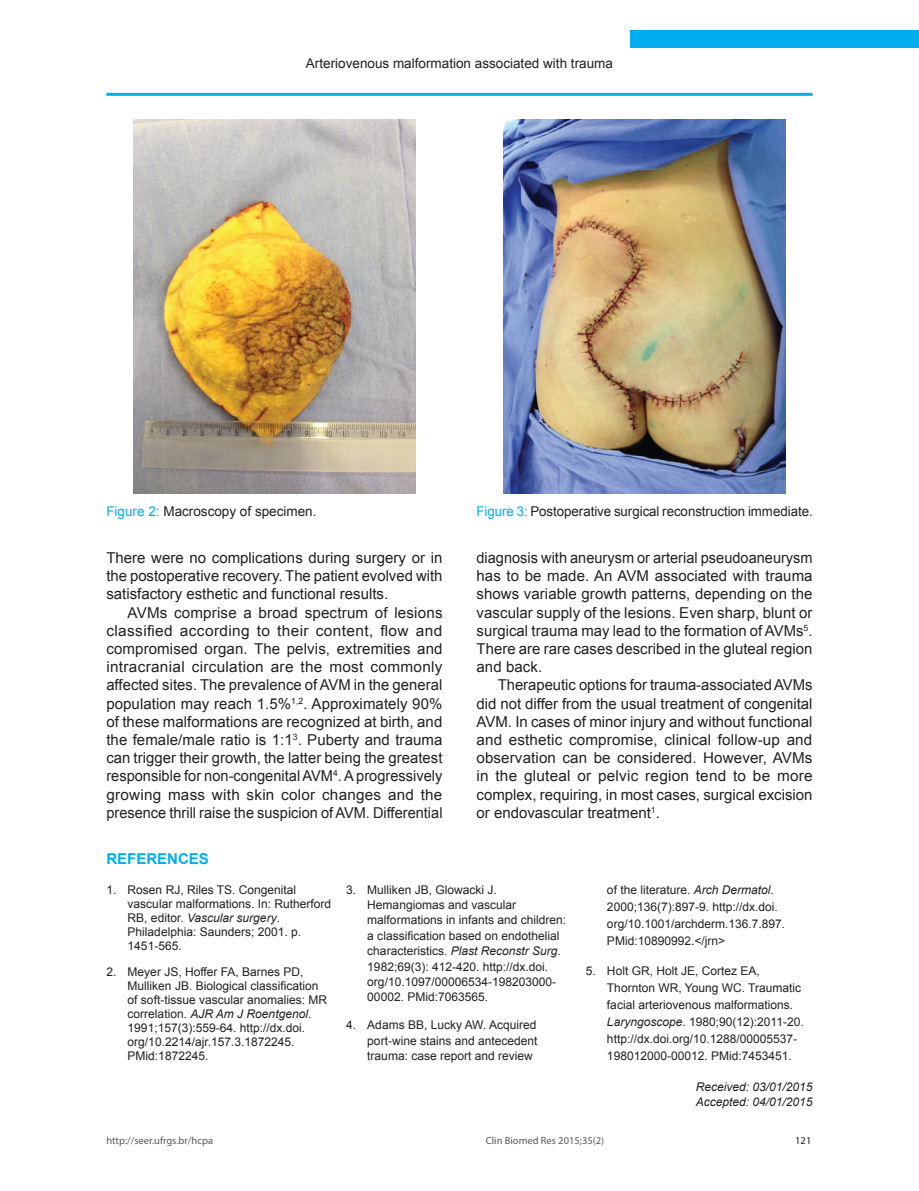
<style>
.page{position:relative;width:919px;height:1191px;background:#fff}
.page>*{position:absolute;margin:0;border:0;box-sizing:border-box;transform-origin:0 0}
.Paragraph{font:15px/18.1px "Arial";color:#231f20;text-align:justify}
.ReferenceHead{font:700 15px "Arial";color:#00aeef}
.FigureCaption{font:13.5px "Arial";color:#231f20}
.RunningTitleAlt{font:13.5px "Arial";color:#231f20}
.Reference{font:12px/14px "Arial";color:#231f20}
.History{font:italic 12px/14.4px "Arial";color:#231f20}
.pubNameFooter{font:10.5px "Myriad Pro";color:#58595b}
.pagenumber{font:10.5px "Myriad Pro";color:#231f20}
.s1{color:#00aeef}
.s2{font-style:italic}
</style>
<div class="page">
<div style="left:631px;top:31px;width:287px;height:17px;background:#00aeef"></div>
<hr style="left:106px;top:93px;width:706px;height:3px;background:#00aeef">
<img style="left:133px;top:119px;width:282px;height:375px">
<img style="left:503px;top:119px;width:282px;height:375px">
<p class="RunningTitleAlt" style="left:306px;top:54px;width:308px">Arteriovenous malformation associated with trauma</p>
<p class="FigureCaption" style="left:106px;top:503px;width:212px"><span class="s1">Figure 2:</span> Macroscopy of specimen.</p>
<p class="FigureCaption" style="left:476px;top:503px;width:338px"><span class="s1">Figure 3:</span> Postoperative surgical reconstruction immediate.</p>
<p class="Paragraph" style="left:476px;top:549px;width:337px">diagnosis with aneurysm or arterial pseudoaneurysm has to be made. An AVM associated with trauma shows variable growth patterns, depending on the vascular supply of the lesions. Even sharp, blunt or surgical trauma may lead to the formation of AVMs<sup>5</sup>.<br>There are rare cases described in the gluteal region and back.</p>
<p class="Paragraph" style="left:476px;top:676px;width:337px;text-indent:21px">Therapeutic options for trauma-associated AVMs did not differ from the usual treatment of congenital AVM. In cases of minor injury and without functional and esthetic compromise, clinical follow-up and observation can be considered. However, AVMs in the gluteal or pelvic region tend to be more complex, requiring, in most cases, surgical excision or endovascular treatment<sup>1</sup>.</p>
<p class="ReferenceHead" style="left:106px;top:849px;width:104px">REFERENCES</p>
<p class="Reference" style="left:128px;top:882px;width:205px;text-indent:-21px">1. Rosen RJ, Riles TS. Congenital vascular malformations. In: Rutherford<br>RB, editor. <span class="s2">Vascular surgery</span>.<br>Philadelphia: Saunders; 2001. p.<br>1451-565.</p>
<p class="Reference" style="left:128px;top:965px;width:201px;text-indent:-21px">2. Meyer JS, Hoffer FA, Barnes PD, Mulliken JB. Biological classification of soft-tissue vascular anomalies: MR correlation. <span class="s2">AJR Am J Roentgenol</span>.<br>1991;157(3):559-64. http://dx.doi. org/10.2214/ajr.157.3.1872245.<br>PMid:1872245.</p>
<p class="Paragraph" style="left:106px;top:549px;width:337px">There were no complications during surgery or in the postoperative recovery. The patient evolved with satisfactory esthetic and functional results.</p>
<p class="Paragraph" style="left:106px;top:603px;width:338px;text-indent:21px">AVMs comprise a broad spectrum of lesions classified according to their content, flow and compromised organ. The pelvis, extremities and intracranial circulation are the most commonly affected sites. The prevalence of AVM in the general population may reach 1.5%<sup>1,2</sup>. Approximately 90% of these malformations are recognized at birth, and the female/male ratio is 1:1<sup>3</sup>. Puberty and trauma can trigger their growth, the latter being the greatest responsible for non-congenital AVM<sup>4</sup>. A progressively growing mass with skin color changes and the presence thrill raise the suspicion of AVM. Differential</p>
<p class="Reference" style="left:367px;top:882px;width:200px;line-height:15.3px;text-indent:-21px">3. Mulliken JB, Glowacki J.<br>Hemangiomas and vascular malformations in infants and children: a classification based on endothelial characteristics. <span class="s2">Plast Reconstr Surg</span>.<br>1982;69(3): 412-420. http://dx.doi. org/10.1097/00006534-198203000- 00002. PMid:7063565.</p>
<p class="Reference" style="left:367px;top:1017px;width:172px;line-height:15.3px;text-align:justify;text-indent:-21px">4. Adams BB, Lucky AW. Acquired port-wine stains and antecedent trauma: case report and review</p>
<p class="Reference" style="left:607px;top:881px;width:180px;line-height:17.1px">of the literature. <span class="s2">Arch Dermatol</span>.<br>2000;136(7):897-9. http://dx.doi. org/10.1001/archderm.136.7.897.<br>PMid:10890992.&lt;/jrn&gt;</p>
<p class="Reference" style="left:607px;top:962px;width:198px;line-height:17.1px;text-indent:-21px">5. Holt GR, Holt JE, Cortez EA, Thornton WR, Young WC. Traumatic facial arteriovenous malformations.<br><span class="s2">Laryngoscope</span>. 1980;90(12):2011-20. http://dx.doi.org/10.1288/00005537- 198012000-00012. PMid:7453451.</p>
<p class="History" style="left:695px;top:1080px;width:118px">Received: 03/01/2015<br>Accepted: 04/01/2015</p>
<p class="pubNameFooter" style="left:106px;top:1133px;width:108px">http://seer.ufrgs.br/hcpa</p>
<p class="pubNameFooter" style="left:485px;top:1133px;width:120px">Clin Biomed Res 2015;35(2)</p>
<p class="pagenumber" style="left:795px;top:1133px;width:18px">121</p>
</div>
